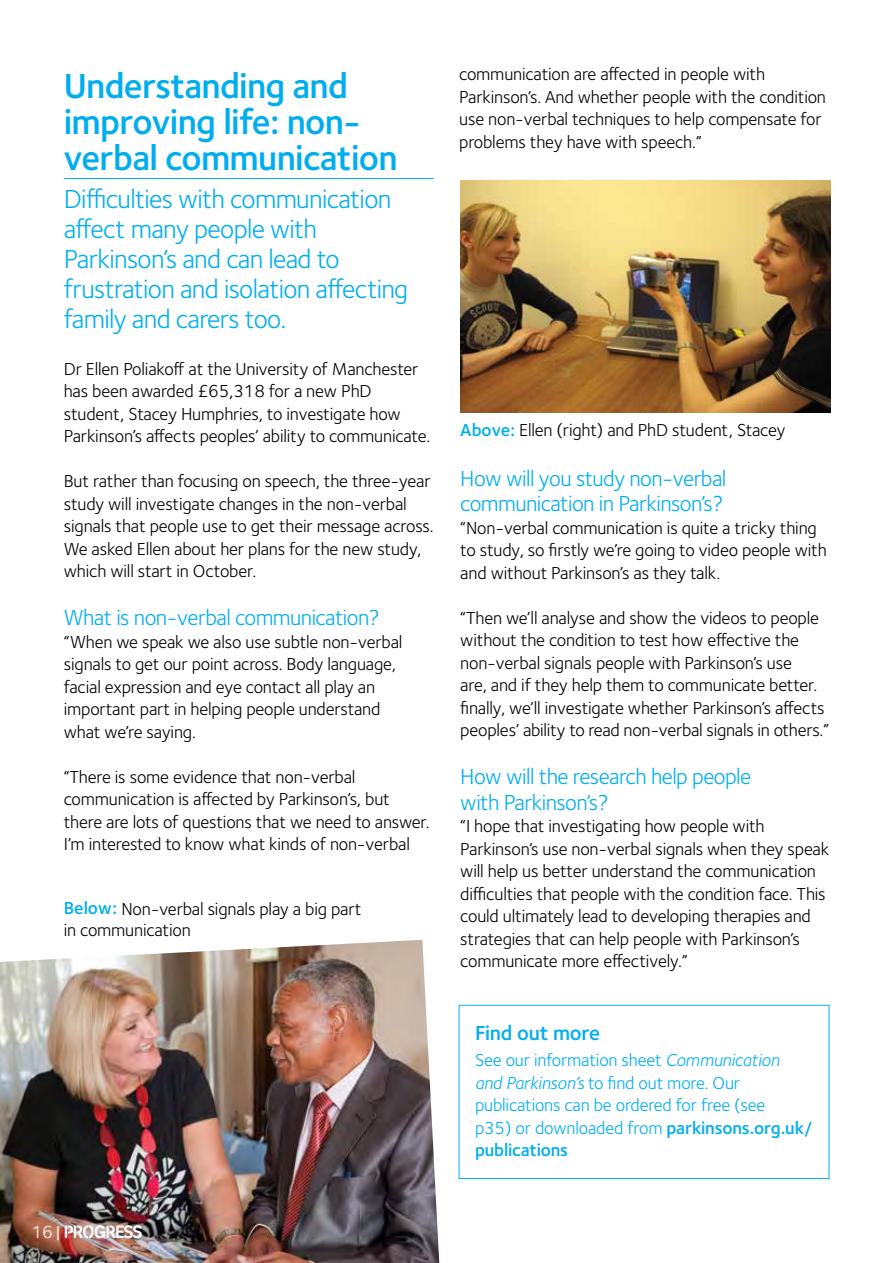
<style>
.page{position:relative;width:893px;height:1263px;background:#fff}
.page>*{position:absolute;margin:0;border:0;box-sizing:border-box;transform-origin:0 0}
.t1{font:600 36px/36px "Foundry Sterling";letter-spacing:-.02em;color:#00aeef}
.t2{font:27px/30px "Foundry Sterling";letter-spacing:-.025em;color:#00aeef}
.t3{font:22.5px/25.5px "Foundry Sterling";letter-spacing:-.025em;color:#00aeef}
.t4{font:600 21px "Foundry Sterling";letter-spacing:-.01em;color:#00aeef}
.t5{font:18px/22.5px "Foundry Sterling";letter-spacing:-.01em;color:#000}
.t6{font:18px/22.5px "Foundry Sterling";letter-spacing:-.01em;color:#00aeef}
.t7{font:18px "Parkinsons UK Stencil";letter-spacing:-.03em;color:#fff}
.s1{font-weight:600;color:#00aeef}
.s2{font-family:"Foundry Sterling"}
.s3{font-style:italic}
.s4{font-weight:600}
</style>
<div class="page">
<img style="left:0;top:940px;width:439px;height:323px">
<img style="left:460px;top:180px;width:370px;height:233px">
<hr style="left:64px;top:178px;width:370px;height:1px;background:#00aeef">
<div style="left:459px;top:1005px;width:370px;height:174px;border:1px solid #00aeef"></div>
<h1 class="t1" style="left:64px;top:69px;width:335px">Understanding and improving life: non&shy;verbal communication</h1>
<h2 class="t2" style="left:64px;top:184px;width:346px">Difficulties with communication affect many people with<br>Parkinson’s and can lead to frustration and isolation affecting family and carers too.</h2>
<p class="t5" style="left:64px;top:358px;width:368px">Dr Ellen Poliakoff at the University of Manchester has been awarded £65,318 for a new PhD student, Stacey Humphries, to investigate how Parkinson’s affects peoples’ ability to communicate.</p>
<p class="t5" style="left:64px;top:470px;width:371px">But rather than focusing on speech, the three-year study will investigate changes in the non-verbal signals that people use to get their message across.<br>We asked Ellen about her plans for the new study, which will start in October.</p>
<p class="t3" style="left:64px;top:605px;width:318px">What is non-verbal communication?</p>
<p class="t5" style="left:64px;top:631px;width:340px">“When we speak we also use subtle non-verbal signals to get our point across. Body language, facial expression and eye contact all play an important part in helping people understand what we’re saying.</p>
<p class="t5" style="left:64px;top:766px;width:367px">“There is some evidence that non-verbal communication is affected by Parkinson’s, but there are lots of questions that we need to answer.<br>I’m interested to know what kinds of non-verbal</p>
<p class="t5" style="left:64px;top:899px;width:299px;line-height:21px"><span class="s1">Below:</span> Non-verbal signals play a big part in communication</p>
<p class="t7" style="left:32px;top:1221px;width:112px"><span class="s2">16 |</span> PROGRESS</p>
<p class="t5" style="left:459px;top:63px;width:368px">communication are affected in people with Parkinson’s. And whether people with the condition use non-verbal techniques to help compensate for problems they have with speech.”</p>
<p class="t5" style="left:460px;top:419px;width:327px"><span class="s1">Above:</span> Ellen (right) and PhD student, Stacey</p>
<p class="t3" style="left:460px;top:466px;width:268px">How will you study non-verbal communication in Parkinson’s?</p>
<p class="t5" style="left:460px;top:517px;width:368px">“Non-verbal communication is quite a tricky thing to study, so firstly we’re going to video people with and without Parkinson’s as they talk.</p>
<p class="t5" style="left:460px;top:607px;width:370px">“Then we’ll analyse and show the videos to people without the condition to test how effective the non-verbal signals people with Parkinson’s use<br>are, and if they help them to communicate better. finally, we’ll investigate whether Parkinson’s affects peoples’ ability to read non-verbal signals in others.”</p>
<p class="t3" style="left:460px;top:764px;width:292px">How will the research help people with Parkinson’s?</p>
<p class="t5" style="left:460px;top:815px;width:370px">“I hope that investigating how people with Parkinson’s use non-verbal signals when they speak will help us better understand the communication difficulties that people with the condition face. This could ultimately lead to developing therapies and strategies that can help people with Parkinson’s communicate more effectively.”</p>
<p class="t4" style="left:475px;top:1020px;width:127px">Find out more</p>
<p class="t6" style="left:475px;top:1049px;width:339px">See our information sheet <span class="s3">Communication<br>and Parkinson’s</span> to find out more. Our publications can be ordered for free (see<br>p35) or downloaded from <span class="s4">parkinsons.org.uk/ publications</span></p>
</div>
